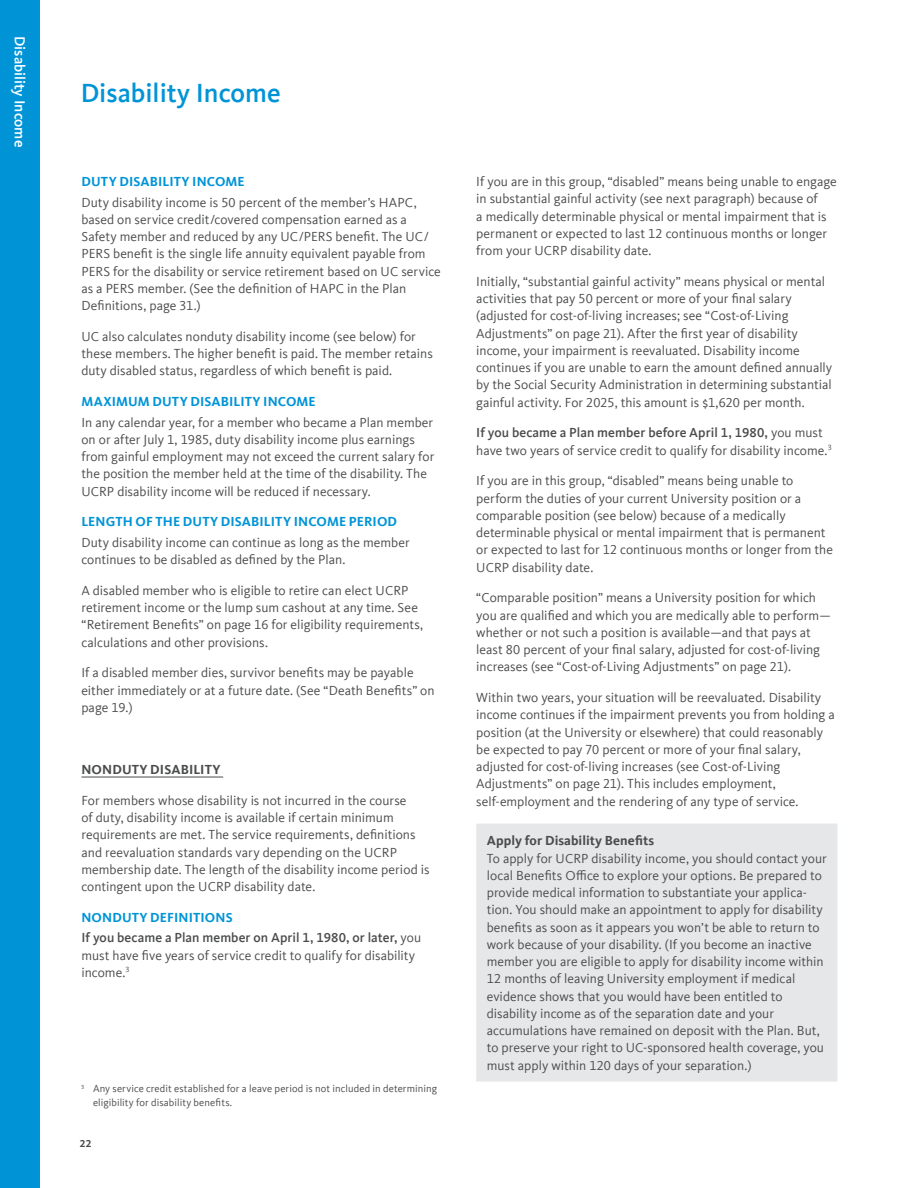
<style>
.page{position:relative;width:918px;height:1188px;background:#fff}
.page>*{position:absolute;margin:0;border:0;box-sizing:border-box;transform-origin:0 0}
.Section_Title{font:500 27px "Kievit Offc Pro";color:#0094d7}
.Page_Headers{font:500 15px "Kievit Offc Pro";color:#fff}
._2_Col__Body{font:13.5px/17.2px "Kievit Offc Pro";color:#4b4c4d}
.box{font:13.5px/17.2px "Kievit Offc Pro";color:#4b4c4d}
._2_Col__subhead_blue{font:700 13.5px "Kievit Offc Pro";letter-spacing:.005em;color:#0094d7}
._2_Col_Header_UC_underline{font:700 13.5px "Kievit Offc Pro";letter-spacing:.01em;color:#4b4c4d}
.Footnote{font:10.5px/13.5px "Kievit Offc Pro";letter-spacing:.01em;color:#4b4c4d}
.t1{font:700 10.5px "Kievit Offc Pro";color:#4b4c4d}
.s1{font-weight:500}
.s2{font-weight:700}
</style>
<div class="page">
<div style="left:0;top:0;width:40px;height:1188px;background:#0094d7"></div>
<hr style="left:81px;top:777px;width:142px;height:1px;background:#4b4c4d">
<div style="left:476px;top:824px;width:361px;height:258px;background:#e6e7e9"></div>
<p class="Page_Headers" style="left:29px;top:36px;width:113px;rotate:90deg">Disability Income</p>
<p class="Section_Title" style="left:81px;top:76px;width:202px">Disability Income</p>
<p class="_2_Col__subhead_blue" style="left:81px;top:173px;width:165px">DUTY DISABILITY INCOME</p>
<p class="_2_Col__Body" style="left:81px;top:193px;width:361px">Duty disability income is 50 percent of the member’s HAPC, based on service credit/covered compensation earned as a Safety member and reduced by any UC/PERS benefit. The UC/ PERS benefit is the single life annuity equivalent payable from PERS for the disability or service retirement based on UC service as a PERS member. (See the definition of HAPC in the Plan Definitions, page 31.)</p>
<p class="_2_Col__Body" style="left:81px;top:328px;width:353px">UC also calculates nonduty disability income (see below) for these members. The higher benefit is paid. The member retains duty disabled status, regardless of which benefit is paid.</p>
<p class="_2_Col__subhead_blue" style="left:81px;top:393px;width:236px">MAXIMUM DUTY DISABILITY INCOME</p>
<p class="_2_Col__Body" style="left:81px;top:413px;width:354px">In any calendar year, for a member who became a Plan member on or after July 1, 1985, duty disability income plus earnings from gainful employment may not exceed the current salary for the position the member held at the time of the disability. The UCRP disability income will be reduced if necessary.</p>
<p class="_2_Col__subhead_blue" style="left:81px;top:514px;width:317px">LENGTH OF THE DUTY DISABILITY INCOME PERIOD</p>
<p class="_2_Col__Body" style="left:81px;top:534px;width:330px">Duty disability income can continue as long as the member continues to be disabled as defined by the Plan.</p>
<p class="_2_Col__Body" style="left:81px;top:582px;width:343px">A disabled member who is eligible to retire can elect UCRP retirement income or the lump sum cashout at any time. See “Retirement Benefits” on page 16 for eligibility requirements, calculations and other provisions.</p>
<p class="_2_Col__Body" style="left:81px;top:664px;width:355px">If a disabled member dies, survivor benefits may be payable either immediately or at a future date. (See “Death Benefits” on page 19.)</p>
<p class="_2_Col_Header_UC_underline" style="left:81px;top:761px;width:141px">NONDUTY DISABILITY</p>
<p class="_2_Col__Body" style="left:81px;top:792px;width:350px">For members whose disability is not incurred in the course<br>of duty, disability income is available if certain minimum requirements are met. The service requirements, definitions and reevaluation standards vary depending on the UCRP membership date. The length of the disability income period is contingent upon the UCRP disability date.</p>
<p class="_2_Col__subhead_blue" style="left:81px;top:909px;width:153px">NONDUTY DEFINITIONS</p>
<p class="_2_Col__Body" style="left:81px;top:929px;width:341px"><span class="s1">If you became a Plan member on April 1, 1980, or later,</span> you must have five years of service credit to qualify for disability income.<sup>3</sup></p>
<p class="Footnote" style="left:93px;top:1082px;width:346px;text-indent:-12px"><sup>3</sup> Any service credit established for a leave period is not included in determining eligibility for disability benefits.</p>
<p class="t1" style="left:80px;top:1138px;width:13px">22</p>
<p class="_2_Col__Body" style="left:476px;top:173px;width:362px">If you are in this group, “disabled” means being unable to engage in substantial gainful activity (see next paragraph) because of<br>a medically determinable physical or mental impairment that is permanent or expected to last 12 continuous months or longer from your UCRP disability date.</p>
<p class="_2_Col__Body" style="left:476px;top:273px;width:357px">Initially, “substantial gainful activity” means physical or mental activities that pay 50 percent or more of your final salary (adjusted for cost-of-living increases; see “Cost-of-Living Adjustments” on page 21). After the first year of disability income, your impairment is reevaluated. Disability income continues if you are unable to earn the amount defined annually by the Social Security Administration in determining substantial gainful activity. For 2025, this amount is $1,620 per month.</p>
<p class="_2_Col__Body" style="left:476px;top:424px;width:357px"><span class="s1">If you became a Plan member before April 1, 1980,</span> you must have two years of service credit to qualify for disability income.<sup>3</sup></p>
<p class="_2_Col__Body" style="left:476px;top:472px;width:358px">If you are in this group, “disabled” means being unable to perform the duties of your current University position or a comparable position (see below) because of a medically determinable physical or mental impairment that is permanent or expected to last for 12 continuous months or longer from the UCRP disability date.</p>
<p class="_2_Col__Body" style="left:476px;top:589px;width:356px">“Comparable position” means a University position for which you are qualified and which you are medically able to perform— whether or not such a position is available—and that pays at least 80 percent of your final salary, adjusted for cost-of-living increases (see “Cost-of-Living Adjustments” on page 21).</p>
<p class="_2_Col__Body" style="left:476px;top:689px;width:360px">Within two years, your situation will be reevaluated. Disability income continues if the impairment prevents you from holding a position (at the University or elsewhere) that could reasonably be expected to pay 70 percent or more of your final salary, adjusted for cost-of-living increases (see Cost-of-Living Adjustments” on page 21). This includes employment, self-employment and the rendering of any type of service.</p>
<p class="box" style="left:487px;top:832px;width:342px"><span class="s2">Apply for Disability Benefits<br></span>To apply for UCRP disability income, you should contact your local Benefits Office to explore your options. Be prepared to provide medical information to substantiate your applica&shy;tion. You should make an appointment to apply for disability benefits as soon as it appears you won’t be able to return to work because of your disability. (If you become an inactive member you are eligible to apply for disability income within 12 months of leaving University employment if medical evidence shows that you would have been entitled to disability income as of the separation date and your accumulations have remained on deposit with the Plan. But, to preserve your right to UC-sponsored health coverage, you must apply within 120 days of your separation.)</p>
</div>
